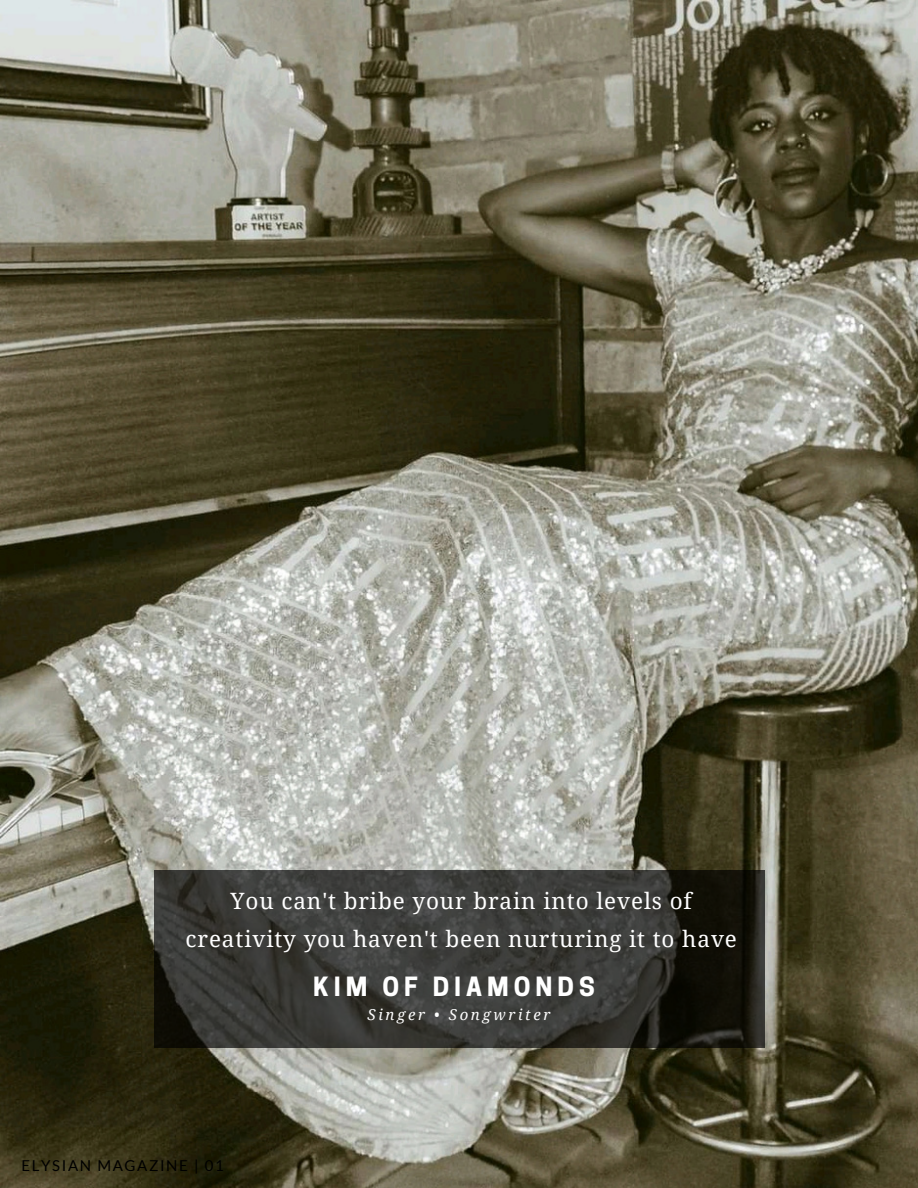
<style>
.page{position:relative;width:918px;height:1188px;background:#fff}
.page>*{position:absolute;margin:0;border:0;box-sizing:border-box;transform-origin:0 0}
.t1{font:700 24.9px "Cooper Hewitt";letter-spacing:.2em;color:#fff}
.t2{font:22.5px/38.2px "Droid Serif";letter-spacing:.04em;color:#fff;text-align:center}
.t3{font:15px "Lato";letter-spacing:.11em;color:#000}
.t4{font:italic 15px "Droid Serif";letter-spacing:.175em;color:#fff}
</style>
<div class="page">
<img style="left:0;top:0;width:918px;height:1188px">
<svg style="left:154px;top:870px;width:610px;height:177px;background:#343430"></svg>
<p class="t2" style="left:186px;top:882px;width:553px">You can't bribe your brain into levels of creativity you haven't been nurturing it to have</p>
<p class="t1" style="left:313px;top:977px;width:283px">KIM OF DIAMONDS</p>
<p class="t3" style="left:22px;top:1156px;width:204px">ELYSIAN MAGAZINE | 01</p>
<p class="t4" style="left:368px;top:1006px;width:184px">Singer • Songwriter</p>
</div>
